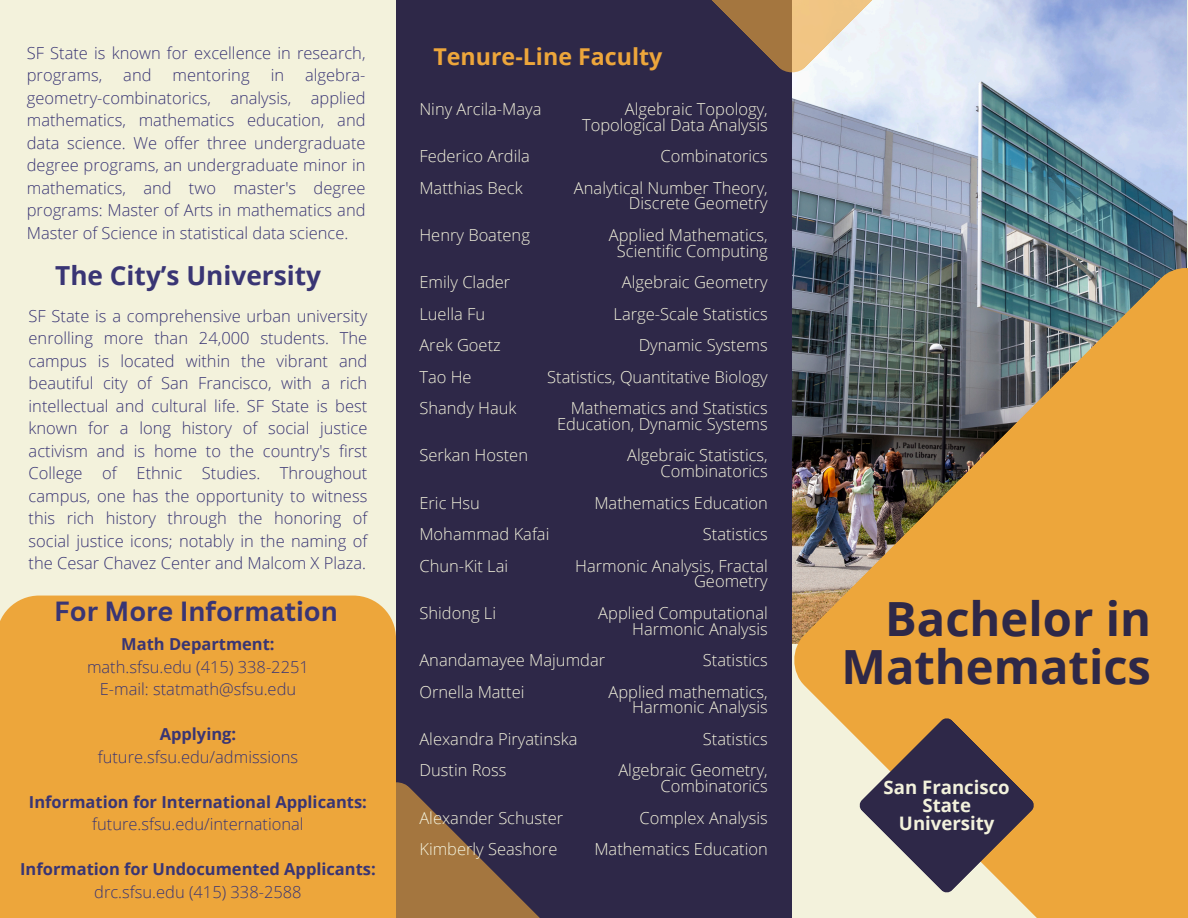
<style>
.page{position:relative;width:1188px;height:918px;background:#fff}
.page>*{position:absolute;margin:0;border:0;box-sizing:border-box;transform-origin:0 0}
.t1{font:700 47.1px/47.2px "Open Sans";color:#2e2848;text-align:right}
.t2{font:700 27px "Canva Sans";color:#393574}
.t3{font:700 26.25px "Open Sans";color:#393574}
.t4{font:700 23.25px "Open Sans";color:#eda63b}
.t5{font:700 18.6px/18px "Open Sans";color:#f3f2dc;text-align:center}
.t6{font:300 16.5px/22.5px "Open Sans";color:#393574;text-align:justify}
.t7{font:300 16.5px/15.8px "Open Sans";color:#f3f2dc;text-align:right}
.t8{font:700 16.5px "Open Sans";color:#393574}
</style>
<div class="page">
<div style="left:396px;top:0;width:396px;height:917px;background:#2e2848"></div>
<div style="left:0;top:0;width:396px;height:917px;background:#f3f2dc"></div>
<img style="left:792px;top:0;width:395px;height:264px">
<img style="left:791px;top:264px;width:397px;height:654px">
<svg style="left:859px;top:718px;width:176px;height:175px;background:#8a725f"></svg>
<svg style="left:396px;top:782px;width:216px;height:136px"></svg>
<svg style="left:712px;top:0;width:296px;height:74px"></svg>
<div style="left:0;top:596px;width:396px;height:322px;background:#eda63b"></div>
<h4 class="t6" style="left:27px;top:41px;width:340px">SF State is known for excellence in research, programs,</h4>
<h4 class="t6" style="left:27px;top:63px;width:340px;text-indent:278px">algebra&shy;geometry-combinatorics, analysis, applied mathematics, mathematics education, and data science. We offer three undergraduate degree programs, an undergraduate minor in mathematics, and two master's degree programs: Master of Arts in mathematics and Master of Science in statistical data science.</h4>
<h4 class="t6" style="left:123px;top:63px;width:30px">and</h4>
<h4 class="t6" style="left:173px;top:63px;width:78px">mentoring</h4>
<h4 class="t6" style="left:271px;top:63px;width:15px">in</h4>
<p class="t3" style="left:55px;top:257px;width:268px">The City’s University</p>
<p class="t6" style="left:29px;top:304px;width:340px">SF State is a comprehensive urban university enrolling more than 24,000 students. The campus is located within the vibrant and beautiful city of San Francisco, with a rich intellectual and cultural life. SF State is best known for a long history of social justice activism and is home to the country's first College of Ethnic Studies. Throughout campus, one has the opportunity to witness this rich history through the honoring of social justice icons; notably in the naming of the Cesar Chavez Center and Malcom X Plaza.</p>
<p class="t2" style="left:54px;top:592px;width:285px">For More Information</p>
<p class="t8" style="left:121px;top:633px;width:155px">Math Department:</p>
<p class="t6" style="left:87px;top:655px;width:223px">math.sfsu.edu (415) 338-2251</p>
<p class="t6" style="left:100px;top:677px;width:198px">E-mail: statmath@sfsu.edu</p>
<p class="t8" style="left:160px;top:723px;width:78px">Applying:</p>
<p class="t6" style="left:98px;top:745px;width:202px">future.sfsu.edu/admissions</p>
<p class="t8" style="left:29px;top:790px;width:340px">Information for International Applicants:</p>
<p class="t6" style="left:92px;top:812px;width:213px">future.sfsu.edu/international</p>
<p class="t8" style="left:20px;top:858px;width:357px">Information for Undocumented Applicants:</p>
<p class="t6" style="left:94px;top:880px;width:209px">drc.sfsu.edu (415) 338-2588</p>
<p class="t4" style="left:433px;top:40px;width:231px">Tenure-Line Faculty</p>
<h2 class="t7" style="left:419px;top:101px;width:124px">Niny Arcila-Maya</h2>
<p class="t7" style="left:419px;top:148px;width:112px">Federico Ardila</p>
<p class="t7" style="left:419px;top:179px;width:105px">Matthias Beck</p>
<p class="t7" style="left:419px;top:227px;width:112px">Henry Boateng</p>
<p class="t7" style="left:419px;top:274px;width:92px">Emily Clader</p>
<p class="t7" style="left:419px;top:305px;width:67px">Luella Fu</p>
<p class="t7" style="left:419px;top:337px;width:83px">Arek Goetz</p>
<p class="t7" style="left:419px;top:368px;width:54px">Tao He</p>
<p class="t7" style="left:419px;top:400px;width:99px">Shandy Hauk</p>
<p class="t7" style="left:419px;top:447px;width:110px">Serkan Hosten</p>
<h3 class="t7" style="left:419px;top:494px;width:62px">Eric Hsu</h3>
<p class="t7" style="left:419px;top:526px;width:132px">Mohammad Kafai</p>
<p class="t7" style="left:419px;top:557px;width:90px">Chun-Kit Lai</p>
<p class="t7" style="left:419px;top:605px;width:78px">Shidong Li</p>
<p class="t7" style="left:419px;top:652px;width:187px">Anandamayee Majumdar</p>
<p class="t7" style="left:419px;top:683px;width:107px">Ornella Mattei</p>
<p class="t7" style="left:419px;top:731px;width:160px">Alexandra Piryatinska</p>
<p class="t7" style="left:419px;top:762px;width:89px">Dustin Ross</p>
<p class="t7" style="left:419px;top:809px;width:145px">Alexander Schuster</p>
<p class="t7" style="left:419px;top:841px;width:140px">Kimberly Seashore</p>
<p class="t7" style="left:582px;top:101px;width:187px">Algebraic Topology,<br>Topological Data Analysis</p>
<p class="t7" style="left:661px;top:148px;width:109px">Combinatorics</p>
<p class="t7" style="left:574px;top:179px;width:195px">Analytical Number Theory,<br>Discrete Geometry</p>
<p class="t7" style="left:609px;top:227px;width:160px;text-align:center">Applied Mathematics,<br>Scientific Computing</p>
<p class="t7" style="left:622px;top:274px;width:147px">Algebraic Geometry</p>
<p class="t7" style="left:614px;top:305px;width:156px">Large-Scale Statistics</p>
<p class="t7" style="left:639px;top:337px;width:131px">Dynamic Systems</p>
<p class="t7" style="left:547px;top:368px;width:222px">Statistics, Quantitative Biology</p>
<p class="t7" style="left:557px;top:400px;width:212px">Mathematics and Statistics<br>Education, Dynamic Systems</p>
<p class="t7" style="left:627px;top:447px;width:142px">Algebraic Statistics,<br>Combinatorics</p>
<p class="t7" style="left:594px;top:494px;width:175px">Mathematics Education</p>
<p class="t7" style="left:703px;top:526px;width:66px">Statistics</p>
<p class="t7" style="left:575px;top:557px;width:194px">Harmonic Analysis, Fractal<br>Geometry</p>
<p class="t7" style="left:598px;top:605px;width:171px">Applied Computational<br>Harmonic Analysis</p>
<p class="t7" style="left:703px;top:652px;width:66px">Statistics</p>
<p class="t7" style="left:608px;top:683px;width:161px">Applied mathematics,<br>Harmonic Analysis</p>
<p class="t7" style="left:703px;top:731px;width:66px">Statistics</p>
<p class="t7" style="left:618px;top:762px;width:151px">Algebraic Geometry,<br>Combinatorics</p>
<p class="t7" style="left:640px;top:809px;width:130px">Complex Analysis</p>
<p class="t7" style="left:594px;top:841px;width:175px">Mathematics Education</p>
<p class="t1" style="left:842px;top:594px;width:311px">Bachelor in<br>Mathematics</p>
<h2 class="t5" style="left:884px;top:778px;width:128px">San Francisco<br>State<br>University</h2>
</div>
